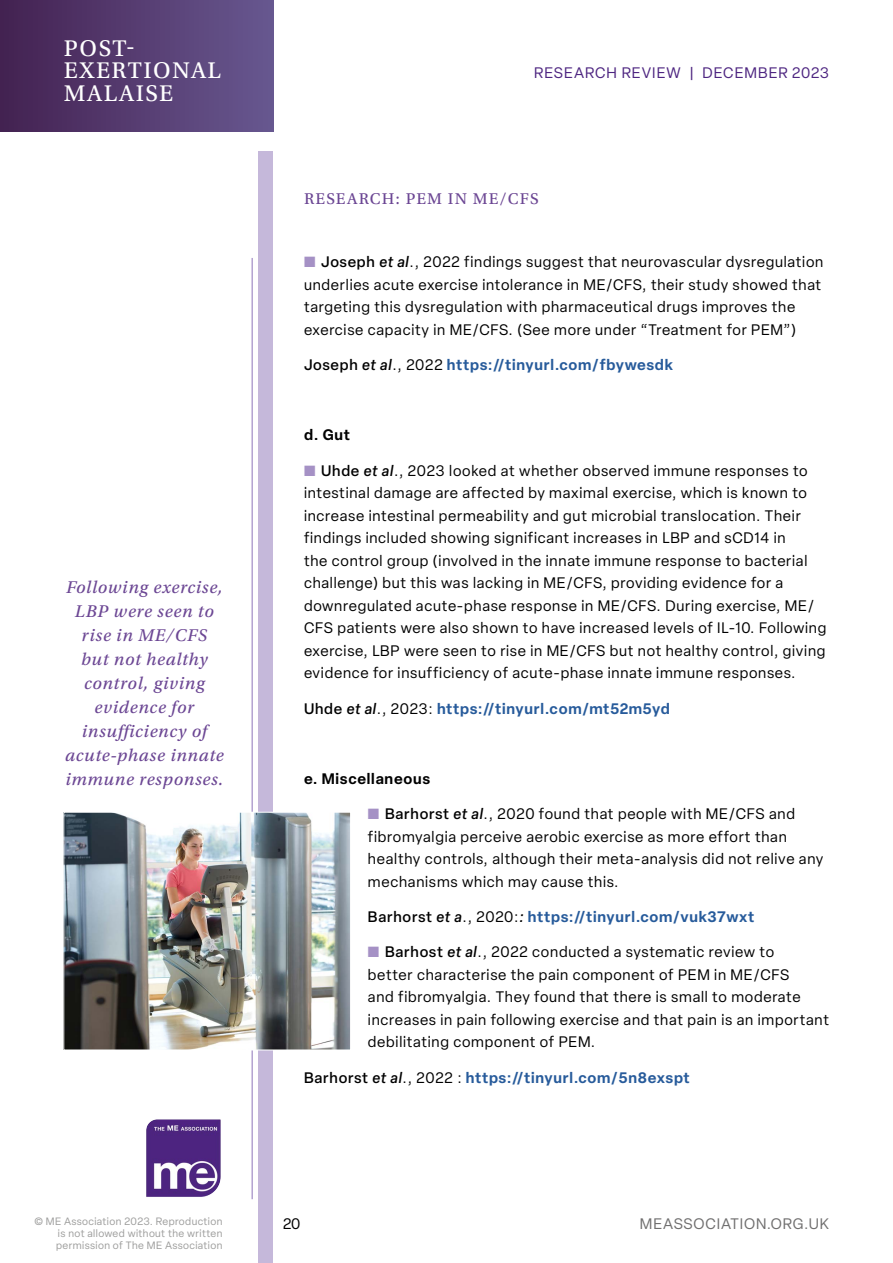
<style>
.page{position:relative;width:893px;height:1263px;background:#fff}
.page>*{position:absolute;margin:0;border:0;box-sizing:border-box;transform-origin:0 0}
.t1{font:24px/22.5px "Utopia Std Capt";letter-spacing:.06em;color:#fff}
.t2{font:18px/24px "Utopia Std Capt It";letter-spacing:.04em;color:#6c4794;text-align:center}
.t3{font:16.5px "Utopia Std Capt";letter-spacing:.07em;color:#6c4794}
.t4{font:15px/22.5px "Elza";letter-spacing:.05em;color:#000}
.t5{font:600 15px "Elza";letter-spacing:.05em;color:#275b9b}
.t6{font:15px "Elza";letter-spacing:.07em;color:#4e2681}
.t7{font:15px "Elza";letter-spacing:.06em;color:#706f6f}
.t8{font:600 15px "Elza";letter-spacing:.05em;color:#000}
.t9{font:10.5px/12px "Elza";letter-spacing:.04em;color:#9d9d9c}
.s1{color:#a591c5}
.s2{font-weight:500}
.s3{font-weight:500;font-style:italic}
.s4{font-weight:500;color:#000}
.s5{font-weight:500;font-style:italic;color:#000}
.s6{font-weight:400;color:#000}
</style>
<div class="page">
<hr style="left:251px;top:258px;width:2px;height:941px;background:#b4a3d0">
<div style="left:0;top:0;width:273px;height:132px;background:linear-gradient(to right,#442151,#685890)"></div>
<svg style="left:146px;top:1119px;width:75px;height:78px;background:#6e4e97"></svg>
<div style="left:258px;top:152px;width:15px;height:1111px;background:#c5b8da"></div>
<img style="left:65px;top:814px;width:284px;height:234px">
<div style="left:63px;top:812px;width:288px;height:238px;border:1px solid #fff"></div>
<h1 class="t1" style="left:64px;top:37px;width:158px">POST-<br>EXERTIONAL<br>MALAISE</h1>
<p class="t2" style="left:65px;top:575px;width:160px">Following exercise,<br>LBP were seen to rise in ME/CFS<br>but not healthy control, giving evidence for insufficiency of acute-phase innate immune responses.</p>
<p class="t6" style="left:534px;top:63px;width:296px">RESEARCH REVIEW | DECEMBER 2023</p>
<p class="t3" style="left:304px;top:190px;width:236px">RESEARCH: PEM IN ME/CFS</p>
<p class="t4" style="left:304px;top:251px;width:521px"><span class="s1">■</span> <span class="s2">Joseph</span> <span class="s3">et al</span>., 2022 findings suggest that neurovascular dysregulation underlies acute exercise intolerance in ME/CFS, their study showed that targeting this dysregulation with pharmaceutical drugs improves the exercise capacity in ME/CFS. (See more under “Treatment for PEM”)</p>
<p class="t5" style="left:304px;top:354px;width:370px"><span class="s4">Joseph</span> <span class="s5">et al</span><span class="s6">., 2022</span> https://tinyurl.com/fbywesdk</p>
<p class="t8" style="left:304px;top:424px;width:48px">d. Gut</p>
<p class="t4" style="left:304px;top:459px;width:524px"><span class="s1">■</span> <span class="s2">Uhde</span> <span class="s3">et al</span>., 2023 looked at whether observed immune responses to intestinal damage are affected by maximal exercise, which is known to increase intestinal permeability and gut microbial translocation. Their findings included showing significant increases in LBP and sCD14 in<br>the control group (involved in the innate immune response to bacterial challenge) but this was lacking in ME/CFS, providing evidence for a downregulated acute-phase response in ME/CFS. During exercise, ME/ CFS patients were also shown to have increased levels of IL-10. Following exercise, LBP were seen to rise in ME/CFS but not healthy control, giving evidence for insufficiency of acute-phase innate immune responses.</p>
<p class="t5" style="left:304px;top:697px;width:367px"><span class="s4">Uhde</span> <span class="s5">et al</span><span class="s6">., 2023:</span> https://tinyurl.com/mt52m5yd</p>
<p class="t8" style="left:304px;top:768px;width:128px">e. Miscellaneous</p>
<p class="t4" style="left:368px;top:803px;width:457px"><span class="s1">■</span> <span class="s2">Barhorst</span> <span class="s3">et al</span>., 2020 found that people with ME/CFS and fibromyalgia perceive aerobic exercise as more effort than healthy controls, although their meta-analysis did not relive any mechanisms which may cause this.</p>
<p class="t5" style="left:368px;top:906px;width:388px"><span class="s4">Barhorst</span> <span class="s5">et a</span><span class="s6">., 2020:</span><span class="s5">:</span> https://tinyurl.com/vuk37wxt</p>
<p class="t4" style="left:368px;top:941px;width:462px"><span class="s1">■</span> <span class="s2">Barhost</span> <span class="s3">et al</span>., 2022 conducted a systematic review to<br>better characterise the pain component of PEM in ME/CFS<br>and fibromyalgia. They found that there is small to moderate increases in pain following exercise and that pain is an important debilitating component of PEM.</p>
<p class="t5" style="left:304px;top:1066px;width:387px"><span class="s4">Barhorst</span> <span class="s5">et al</span><span class="s6">., 2022 :</span> https://tinyurl.com/5n8exspt</p>
<p class="t9" style="left:34px;top:1215px;width:190px">© ME Association 2023. Reproduction</p>
<p class="t4" style="left:283px;top:1212px;width:19px">20</p>
<p class="t7" style="left:640px;top:1214px;width:191px">MEASSOCIATION.ORG.UK</p>
<p class="t9" style="left:56px;top:1227px;width:168px">is not allowed without the written permission of The ME Association</p>
</div>
